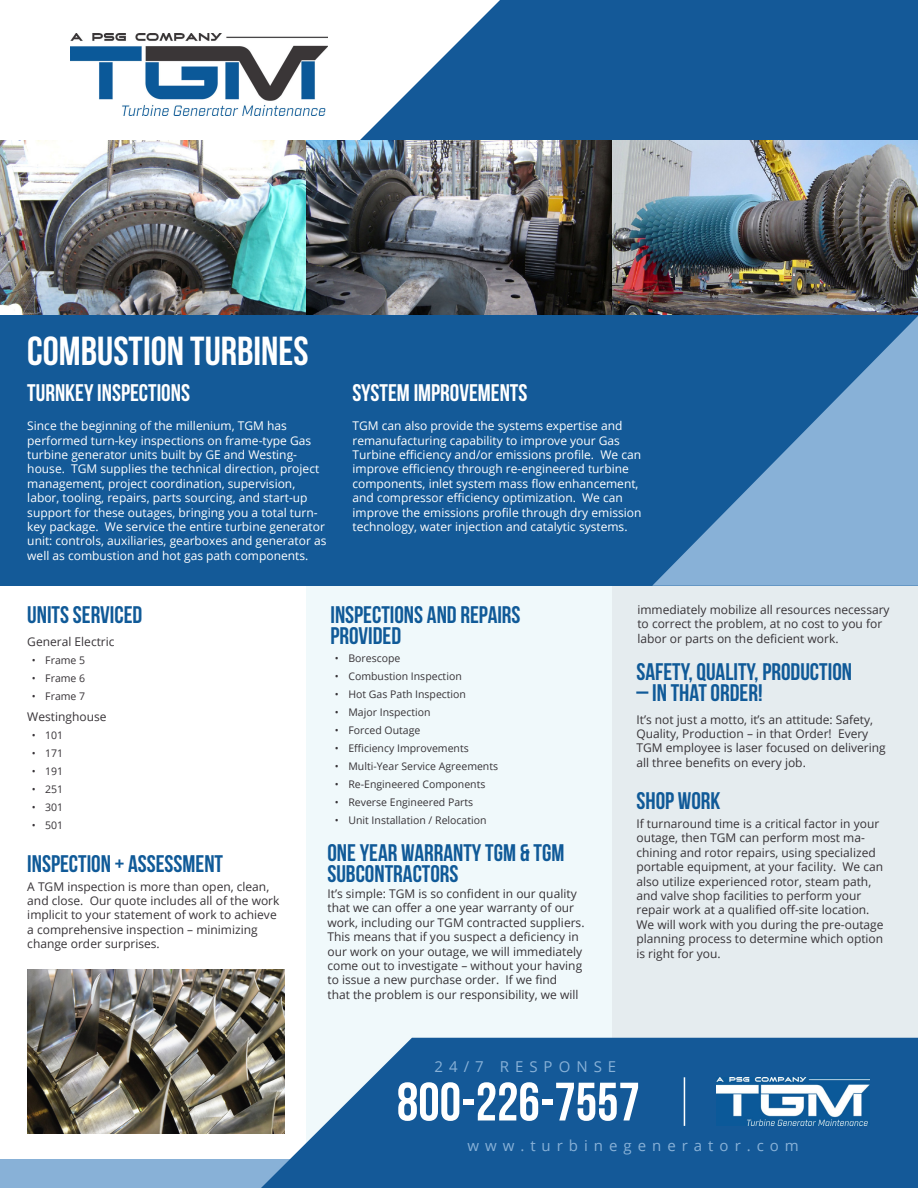
<style>
.page{position:relative;width:918px;height:1188px;background:#fff}
.page>*{position:absolute;margin:0;border:0;box-sizing:border-box;transform-origin:0 0}
.t1{font:54px "Bebas Neue";color:#fff}
.t2{font:40.5px "Bebas Neue";color:#fff}
.t3{font:24px/21px "Bebas Neue";color:#105a98}
.t4{font:24px "Bebas Neue";color:#fff}
.t5{font:15px "Open Sans";letter-spacing:.4em;color:#88b1d7}
.t6{font:12px/14.4px "Open Sans";color:#373337}
.t7{font:12px/14.4px "Open Sans";color:#fff}
.t8{font:10.5px "Open Sans";color:#373337}
</style>
<div class="page">
<div style="left:612px;top:586px;width:306px;height:548px;background:#e5ecef"></div>
<div style="left:306px;top:586px;width:306px;height:574px;background:#f0f9fb"></div>
<div style="left:0;top:1160px;width:583px;height:28px;background:#88b1d7"></div>
<svg style="left:360px;top:0;width:558px;height:140px;background:#316da4"></svg>
<svg style="left:261px;top:1038px;width:657px;height:150px;background:#2a69a1"></svg>
<div style="left:0;top:315px;width:918px;height:271px;background:#145a98"></div>
<svg style="left:652px;top:316px;width:266px;height:270px"></svg>
<img style="left:70px;top:34px;width:257px;height:82px">
<img style="left:716px;top:1077px;width:153px;height:49px">
<hr style="left:684px;top:1077px;width:1px;height:49px;background:#fff">
<img style="left:0;top:140px;width:918px;height:175px">
<img style="left:27px;top:969px;width:257px;height:165px">
<p class="t2" style="left:27px;top:329px;width:283px">COMBUSTION TURBINES</p>
<p class="t4" style="left:27px;top:380px;width:164px">TURNKEY INSPECTIONS</p>
<p class="t7" style="left:27px;top:418px;width:301px">Since the beginning of the millenium, TGM has performed turn-key inspections on frame-type Gas turbine generator units built by GE and Westing&shy;house. TGM supplies the technical direction, project management, project coordination, supervision, labor, tooling, repairs, parts sourcing, and start-up support for these outages, bringing you a total turn&shy;key package. We service the entire turbine generator unit: controls, auxiliaries, gearboxes and generator as well as combustion and hot gas path components.</p>
<p class="t4" style="left:352px;top:380px;width:176px">SYSTEM IMPROVEMENTS</p>
<p class="t7" style="left:352px;top:418px;width:291px">TGM can also provide the systems expertise and remanufacturing capability to improve your Gas Turbine efficiency and/or emissions profile. We can improve efficiency through re-engineered turbine components, inlet system mass flow enhancement, and compressor efficiency optimization. We can improve the emissions profile through dry emission technology, water injection and catalytic systems.</p>
<p class="t6" style="left:637px;top:602px;width:254px">immediately mobilize all resources necessary to correct the problem, at no cost to you for</p>
<p class="t3" style="left:27px;top:604px;width:117px">UNITS SERVICED</p>
<p class="t3" style="left:330px;top:604px;width:192px">INSPECTIONS AND REPAIRS</p>
<p class="t3" style="left:330px;top:625px;width:72px">PROVIDED</p>
<p class="t6" style="left:27px;top:635px;width:89px">General Electric</p>
<p class="t6" style="left:637px;top:631px;width:203px">labor or parts on the deficient work.</p>
<p class="t8" style="left:32px;top:653px;width:55px">• Frame 5</p>
<p class="t8" style="left:32px;top:671px;width:55px">• Frame 6</p>
<p class="t8" style="left:32px;top:689px;width:55px">• Frame 7</p>
<p class="t8" style="left:32px;top:728px;width:33px">• 101</p>
<p class="t8" style="left:32px;top:746px;width:33px">• 171</p>
<p class="t8" style="left:32px;top:764px;width:33px">• 191</p>
<p class="t8" style="left:32px;top:782px;width:33px">• 251</p>
<p class="t8" style="left:32px;top:800px;width:33px">• 301</p>
<p class="t8" style="left:32px;top:818px;width:33px">• 501</p>
<p class="t6" style="left:27px;top:709px;width:81px">Westinghouse</p>
<p class="t8" style="left:335px;top:651px;width:67px">• Borescope</p>
<p class="t8" style="left:335px;top:669px;width:128px">• Combustion Inspection</p>
<p class="t8" style="left:335px;top:687px;width:133px">• Hot Gas Path Inspection</p>
<p class="t8" style="left:335px;top:705px;width:97px">• Major Inspection</p>
<p class="t8" style="left:335px;top:723px;width:87px">• Forced Outage</p>
<p class="t8" style="left:335px;top:741px;width:135px">• Efficiency Improvements</p>
<p class="t8" style="left:335px;top:759px;width:165px">• Multi-Year Service Agreements</p>
<p class="t8" style="left:335px;top:777px;width:152px">• Re-Engineered Components</p>
<p class="t8" style="left:335px;top:795px;width:140px">• Reverse Engineered Parts</p>
<p class="t8" style="left:335px;top:813px;width:153px">• Unit Installation / Relocation</p>
<p class="t3" style="left:27px;top:853px;width:197px">INSPECTION + ASSESSMENT</p>
<p class="t3" style="left:327px;top:842px;width:238px">ONE YEAR WARRANTY TGM &amp; TGM<br>SUBCONTRACTORS</p>
<p class="t6" style="left:27px;top:879px;width:254px">A TGM inspection is more than open, clean, and close. Our quote includes all of the work implicit to your statement of work to achieve a comprehensive inspection – minimizing change order surprises.</p>
<p class="t6" style="left:327px;top:886px;width:259px">It’s simple: TGM is so confident in our quality that we can offer a one year warranty of our work, including our TGM contracted suppliers.<br>This means that if you suspect a deficiency in our work on your outage, we will immediately come out to investigate – without your having to issue a new purchase order. If we find<br>that the problem is our responsibility, we will</p>
<p class="t3" style="left:636px;top:661px;width:217px">SAFETY, QUALITY, PRODUCTION</p>
<p class="t3" style="left:636px;top:682px;width:128px">– IN THAT ORDER!</p>
<p class="t6" style="left:636px;top:712px;width:251px">It’s not just a motto, it’s an attitude: Safety, Quality, Production – in that Order! Every TGM employee is laser focused on delivering all three benefits on every job.</p>
<p class="t3" style="left:636px;top:790px;width:86px">SHOP WORK</p>
<p class="t6" style="left:636px;top:816px;width:249px">If turnaround time is a critical factor in your outage, then TGM can perform most ma&shy;chining and rotor repairs, using specialized portable equipment, at your facility. We can also utilize experienced rotor, steam path, and valve shop facilities to perform your repair work at a qualified off-site location.<br>We will work with you during the pre-outage planning process to determine which option is right for you.</p>
<p class="t5" style="left:435px;top:1056px;width:183px">24/7 RESPONSE</p>
<p class="t1" style="left:397px;top:1072px;width:244px">800-226-7557</p>
<p class="t5" style="left:467px;top:1135px;width:333px">www.turbinegenerator.com</p>
</div>
